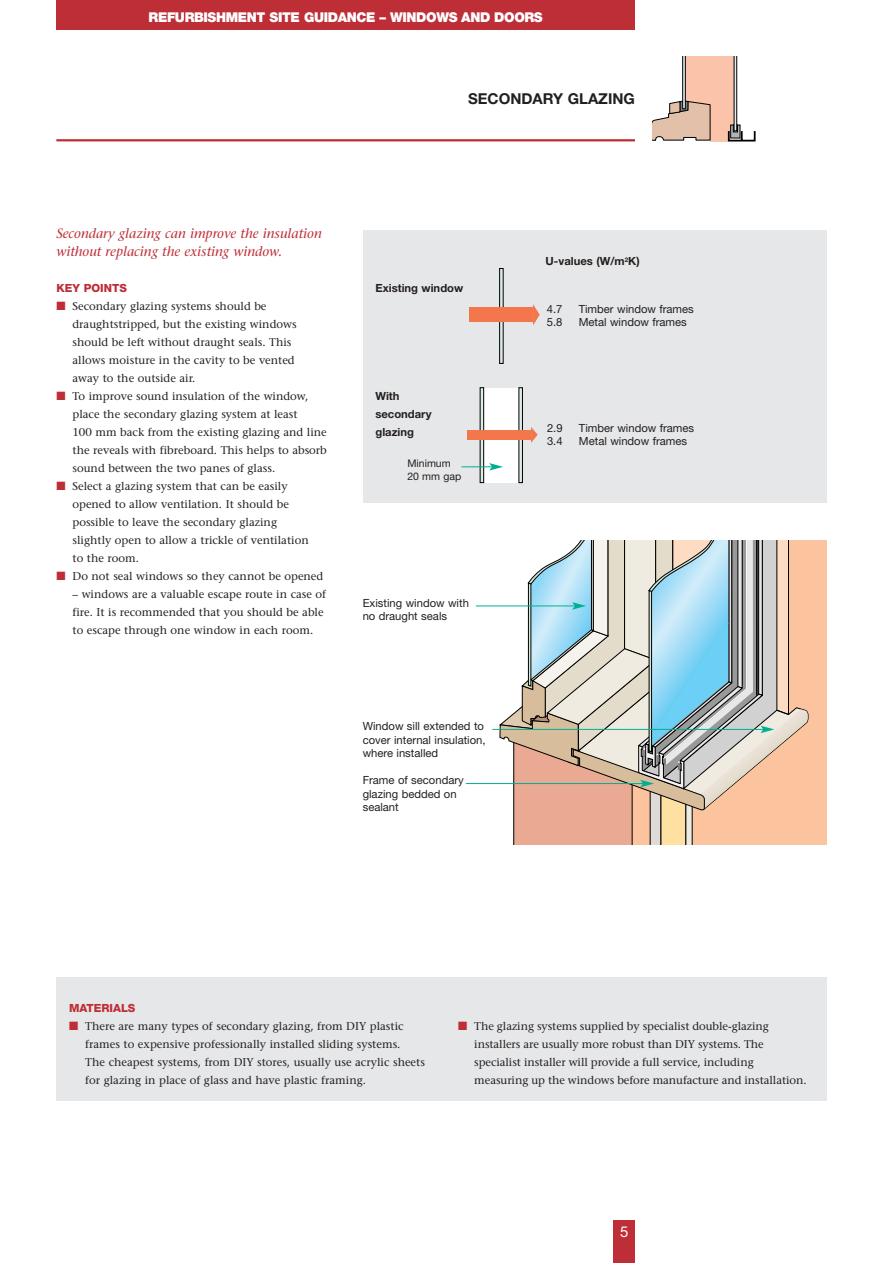
<style>
.page{position:relative;width:893px;height:1263px;background:#fff}
.page>*{position:absolute;margin:0;border:0;box-sizing:border-box;transform-origin:0 0}
.t1{font:700 15px "Helvetica Neue";color:#231f1f}
.t2{font:15px "Helvetica Neue";color:#fff}
.t3{font:italic 13.5px/18px "Stone Serif";color:#be2e37}
.t4{font:900 13.5px "Helvetica Neue";letter-spacing:-.025em;color:#fff}
.t5{font:11.25px/18px "Stone Serif";color:#231f1f}
.t6{font:11.25px/13.5px "Helvetica Neue";color:#231f1f}
.t7{font:700 11.25px/18px "Helvetica Neue";color:#231f1f}
.t8{font:800 11.25px "Helvetica Neue";color:#be2e37}
.t9{font:10.5px/12.8px "Helvetica Neue";color:#231f1f}
.s1{color:#be2e37}
</style>
<div class="page">
<div style="left:613px;top:1220px;width:22px;height:43px;background:#be2e37"></div>
<div style="left:56px;top:0;width:579px;height:30px;background:#be2e37"></div>
<hr style="left:56px;top:139px;width:579px;height:2px;background:#be2e37">
<div style="left:363px;top:230px;width:463px;height:273px;background:#e6e7e8"></div>
<div style="left:483px;top:388px;width:36px;height:95px;background:#fff"></div>
<svg style="left:480px;top:388px;width:4px;height:95px"></svg>
<svg style="left:518px;top:388px;width:4px;height:95px"></svg>
<svg style="left:499px;top:268px;width:4px;height:96px"></svg>
<div style="left:467px;top:430px;width:64px;height:10px;background:#f3764c"></div>
<svg style="left:531px;top:427px;width:6px;height:16px"></svg>
<div style="left:469px;top:307px;width:64px;height:15px;background:#f3764c"></div>
<svg style="left:533px;top:304px;width:6px;height:21px"></svg>
<hr style="left:461px;top:467px;width:31px;height:1px;background:#00af93">
<svg style="left:489px;top:463px;width:14px;height:8px"></svg>
<div style="left:808px;top:540px;width:18px;height:304px;background:#fcc39f"></div>
<hr style="left:476px;top:606px;width:98px;height:1px;background:#00af93">
<hr style="left:466px;top:783px;width:177px;height:1px;background:#00af93">
<hr style="left:492px;top:729px;width:271px;height:1px;background:#00af93">
<svg style="left:499px;top:540px;width:309px;height:304px;background:#ccc6be"></svg>
<svg style="left:652px;top:57px;width:104px;height:84px"></svg>
<div style="left:56px;top:977px;width:770px;height:124px;background:#e6e7e8"></div>
<p class="t4" style="left:149px;top:12px;width:396px">REFURBISHMENT SITE GUIDANCE – WINDOWS AND DOORS</p>
<h1 class="t1" style="left:468px;top:94px;width:168px">SECONDARY GLAZING</h1>
<p class="t3" style="left:56px;top:226px;width:267px">Secondary glazing can improve the insulation without replacing the existing window.</p>
<p class="t8" style="left:56px;top:284px;width:72px">KEY POINTS</p>
<p class="t5" style="left:72px;top:298px;width:226px;text-indent:-16px"><span class="s1">■</span> Secondary glazing systems should be draughtstripped, but the existing windows should be left without draught seals. This allows moisture in the cavity to be vented away to the outside air.</p>
<p class="t5" style="left:72px;top:388px;width:256px;text-indent:-16px"><span class="s1">■</span> To improve sound insulation of the window, place the secondary glazing system at least<br>100 mm back from the existing glazing and line the reveals with fibreboard. This helps to absorb sound between the two panes of glass.</p>
<p class="t5" style="left:72px;top:478px;width:238px;text-indent:-16px"><span class="s1">■</span> Select a glazing system that can be easily opened to allow ventilation. It should be possible to leave the secondary glazing slightly open to allow a trickle of ventilation to the room.</p>
<p class="t5" style="left:56px;top:568px;width:268px"><span class="s1">■</span> Do not seal windows so they cannot be opened</p>
<p class="t5" style="left:72px;top:586px;width:255px">– windows are a valuable escape route in case of fire. It is recommended that you should be able to escape through one window in each room.</p>
<p class="t7" style="left:375px;top:280px;width:89px">Existing window</p>
<p class="t7" style="left:375px;top:388px;width:58px">With secondary glazing</p>
<p class="t9" style="left:407px;top:458px;width:55px">Minimum<br>20 mm gap</p>
<p class="t6" style="left:363px;top:597px;width:108px">Existing window with no draught seals</p>
<p class="t6" style="left:363px;top:720px;width:124px">Window sill extended to cover internal insulation, where installed</p>
<p class="t6" style="left:363px;top:774px;width:103px">Frame of secondary glazing bedded on sealant</p>
<p class="t7" style="left:545px;top:253px;width:95px">U-values (W/m<sup>2</sup>K)</p>
<p class="t6" style="left:546px;top:303px;width:17px">4.7</p>
<p class="t6" style="left:578px;top:303px;width:117px">Timber window frames</p>
<p class="t6" style="left:546px;top:317px;width:17px">5.8</p>
<p class="t6" style="left:578px;top:317px;width:110px">Metal window frames</p>
<p class="t6" style="left:547px;top:422px;width:17px">2.9</p>
<p class="t6" style="left:579px;top:422px;width:117px">Timber window frames</p>
<p class="t6" style="left:547px;top:436px;width:17px">3.4</p>
<p class="t6" style="left:579px;top:436px;width:110px">Metal window frames</p>
<p class="t8" style="left:69px;top:1004px;width:68px">MATERIALS</p>
<p class="t5" style="left:85px;top:1018px;width:341px;text-indent:-16px"><span class="s1">■</span> There are many types of secondary glazing, from DIY plastic frames to expensive professionally installed sliding systems.<br>The cheapest systems, from DIY stores, usually use acrylic sheets for glazing in place of glass and have plastic framing.</p>
<p class="t5" style="left:474px;top:1018px;width:334px;text-indent:-16px"><span class="s1">■</span> The glazing systems supplied by specialist double-glazing installers are usually more robust than DIY systems. The specialist installer will provide a full service, including measuring up the windows before manufacture and installation.</p>
<h1 class="t2" style="left:620px;top:1226px;width:10px">5</h1>
</div>
